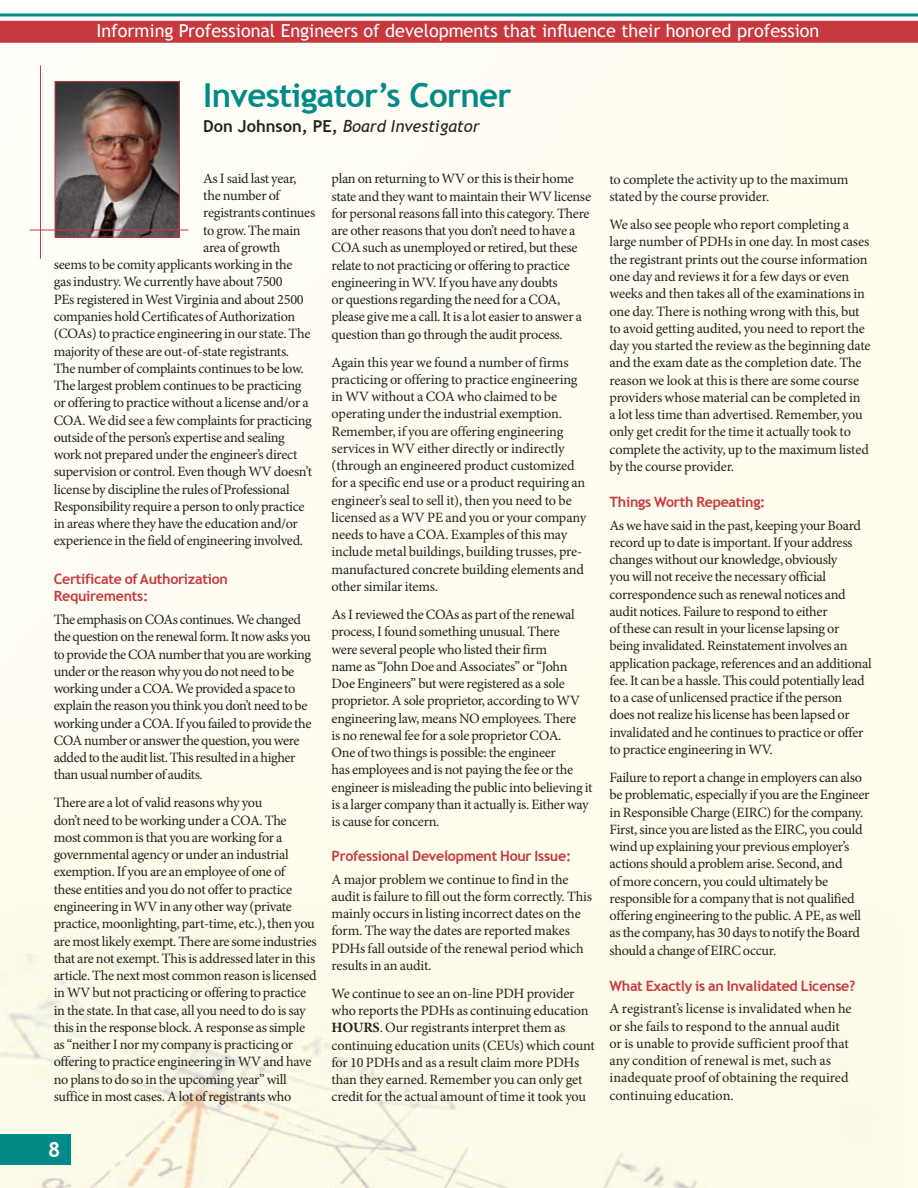
<style>
.page{position:relative;width:918px;height:1188px;background:#fff}
.page>*{position:absolute;margin:0;border:0;box-sizing:border-box;transform-origin:0 0}
.t1{font:700 33px "Trebuchet MS";letter-spacing:-.02em;color:#008a88}
.t2{font:700 21px "Trebuchet MS";color:#fff}
.t3{font:18px "Trebuchet MS";color:#fff}
.t4{font:italic 16.5px "Trebuchet MS";color:#20231e}
.t5{font:14.25px/17.2px "Minion Pro";letter-spacing:-.02em;color:#20231e}
.t6{font:700 14.25px/17.2px "Trebuchet MS";letter-spacing:-.02em;color:#c7383f}
.s1{font-weight:700;font-style:normal}
.s2{font-weight:700}
</style>
<div class="page">
<div style="left:0;top:30px;width:918px;height:1158px;background:#fffdec"></div>
<img style="left:0;top:941px;width:697px;height:247px">
<div style="left:0;top:0;width:852px;height:852px;background:#fffdf2"></div>
<div style="left:0;top:1134px;width:70px;height:30px;background:#008a88"></div>
<hr style="left:40px;top:66px;width:1px;height:193px;background:#c7383f">
<img style="left:57px;top:83px;width:121px;height:152px">
<div style="left:55px;top:81px;width:125px;height:156px;border:1px solid #c7383f"></div>
<hr style="left:30px;top:230px;width:158px;height:1px;background:#c7383f">
<hr style="left:0;top:14px;width:918px;height:2px;background:#008a88">
<div style="left:0;top:21px;width:918px;height:22px;background:#c7383f"></div>
<p class="t3" style="left:96px;top:20px;width:724px">Informing Professional Engineers of developments that influence their honored profession</p>
<h1 class="t1" style="left:203px;top:75px;width:310px">Investigator’s Corner</h1>
<p class="t4" style="left:203px;top:117px;width:278px"><span class="s1">Don Johnson, PE,</span> Board Investigator</p>
<p class="t5" style="left:203px;top:170px;width:95px">As I said last year,</p>
<p class="t5" style="left:203px;top:187px;width:78px">the number of</p>
<p class="t5" style="left:203px;top:204px;width:113px">registrants continues</p>
<p class="t5" style="left:203px;top:222px;width:99px">to grow. The main</p>
<p class="t5" style="left:203px;top:239px;width:79px">area of growth</p>
<p class="t5" style="left:54px;top:256px;width:240px">seems to be comity applicants working in the</p>
<p class="t5" style="left:54px;top:273px;width:231px">gas industry. We currently have about 7500</p>
<p class="t5" style="left:54px;top:291px;width:252px">PEs registered in West Virginia and about 2500</p>
<p class="t5" style="left:54px;top:308px;width:243px">companies hold Certificates of Authorization</p>
<p class="t5" style="left:54px;top:325px;width:258px">(COAs) to practice engineering in our state. The</p>
<p class="t5" style="left:54px;top:342px;width:237px">majority of these are out-of-state registrants.</p>
<p class="t5" style="left:54px;top:360px;width:252px">The number of complaints continues to be low.</p>
<p class="t5" style="left:54px;top:377px;width:249px">The largest problem continues to be practicing</p>
<p class="t5" style="left:54px;top:394px;width:256px">or offering to practice without a license and/or a</p>
<p class="t5" style="left:54px;top:411px;width:260px">COA. We did see a few complaints for practicing</p>
<p class="t5" style="left:54px;top:429px;width:233px">outside of the person’s expertise and sealing</p>
<p class="t5" style="left:54px;top:446px;width:245px">work not prepared under the engineer’s direct</p>
<p class="t5" style="left:54px;top:463px;width:260px">supervision or control. Even though WV doesn’t</p>
<p class="t5" style="left:54px;top:480px;width:238px">license by discipline the rules of Professional</p>
<p class="t5" style="left:54px;top:498px;width:252px">Responsibility require a person to only practice</p>
<p class="t5" style="left:54px;top:515px;width:246px">in areas where they have the education and/or</p>
<p class="t5" style="left:54px;top:532px;width:251px">experience in the field of engineering involved.</p>
<p class="t6" style="left:54px;top:571px;width:176px">Certificate of Authorization<br>Requirements:</p>
<p class="t5" style="left:54px;top:611px;width:259px">The emphasis on COAs continues. We changed the question on the renewal form. It now asks you to provide the COA number that you are working under or the reason why you do not need to be working under a COA. We provided a space to explain the reason you think you don’t need to be working under a COA. If you failed to provide the COA number or answer the question, you were added to the audit list. This resulted in a higher than usual number of audits.</p>
<p class="t5" style="left:54px;top:794px;width:265px">There are a lot of valid reasons why you<br>don’t need to be working under a COA. The most common is that you are working for a governmental agency or under an industrial exemption. If you are an employee of one of these entities and you do not offer to practice engineering in WV in any other way (private practice, moonlighting, part-time, etc.), then you are most likely exempt. There are some industries that are not exempt. This is addressed later in this article. The next most common reason is licensed in WV but not practicing or offering to practice in the state. In that case, all you need to do is say this in the response block. A response as simple as “neither I nor my company is practicing or offering to practice engineering in WV and have no plans to do so in the upcoming year” will suffice in most cases. A lot of registrants who</p>
<p class="t5" style="left:332px;top:170px;width:261px">plan on returning to WV or this is their home state and they want to maintain their WV license for personal reasons fall into this category. There are other reasons that you don’t need to have a COA such as unemployed or retired, but these relate to not practicing or offering to practice engineering in WV. If you have any doubts<br>or questions regarding the need for a COA, please give me a call. It is a lot easier to answer a question than go through the audit process.</p>
<p class="t5" style="left:332px;top:354px;width:256px">Again this year we found a number of firms practicing or offering to practice engineering in WV without a COA who claimed to be operating under the industrial exemption.<br>Remember, if you are offering engineering services in WV either directly or indirectly (through an engineered product customized for a specific end use or a product requiring an engineer’s seal to sell it), then you need to be licensed as a WV PE and you or your company needs to have a COA. Examples of this may include metal buildings, building trusses, pre&shy;manufactured concrete building elements and other similar items.</p>
<p class="t5" style="left:332px;top:606px;width:262px">As I reviewed the COAs as part of the renewal process, I found something unusual. There<br>were several people who listed their firm<br>name as “John Doe and Associates” or “John Doe Engineers” but were registered as a sole proprietor. A sole proprietor, according to WV engineering law, means NO employees. There<br>is no renewal fee for a sole proprietor COA.<br>One of two things is possible: the engineer<br>has employees and is not paying the fee or the engineer is misleading the public into believing it is a larger company than it actually is. Either way is cause for concern.</p>
<p class="t6" style="left:332px;top:847px;width:241px">Professional Development Hour Issue:</p>
<p class="t5" style="left:332px;top:870px;width:262px">A major problem we continue to find in the audit is failure to fill out the form correctly. This mainly occurs in listing incorrect dates on the form. The way the dates are reported makes PDHs fall outside of the renewal period which results in an audit.</p>
<p class="t5" style="left:332px;top:985px;width:265px">We continue to see an on-line PDH provider who reports the PDHs as continuing education <span class="s2">HOURS</span>. Our registrants interpret them as continuing education units (CEUs) which count for 10 PDHs and as a result claim more PDHs than they earned. Remember you can only get credit for the actual amount of time it took you</p>
<p class="t5" style="left:610px;top:171px;width:240px">to complete the activity up to the maximum stated by the course provider.</p>
<p class="t5" style="left:610px;top:216px;width:263px">We also see people who report completing a large number of PDHs in one day. In most cases the registrant prints out the course information one day and reviews it for a few days or even weeks and then takes all of the examinations in one day. There is nothing wrong with this, but to avoid getting audited, you need to report the day you started the review as the beginning date and the exam date as the completion date. The reason we look at this is there are some course providers whose material can be completed in<br>a lot less time than advertised. Remember, you only get credit for the time it actually took to complete the activity, up to the maximum listed by the course provider.</p>
<p class="t6" style="left:610px;top:493px;width:157px">Things Worth Repeating:</p>
<p class="t5" style="left:610px;top:517px;width:264px">As we have said in the past, keeping your Board record up to date is important. If your address changes without our knowledge, obviously<br>you will not receive the necessary official correspondence such as renewal notices and audit notices. Failure to respond to either<br>of these can result in your license lapsing or being invalidated. Reinstatement involves an application package, references and an additional fee. It can be a hassle. This could potentially lead to a case of unlicensed practice if the person<br>does not realize his license has been lapsed or invalidated and he continues to practice or offer to practice engineering in WV.</p>
<p class="t5" style="left:610px;top:769px;width:262px">Failure to report a change in employers can also be problematic, especially if you are the Engineer in Responsible Charge (EIRC) for the company.<br>First, since you are listed as the EIRC, you could wind up explaining your previous employer’s actions should a problem arise. Second, and<br>of more concern, you could ultimately be responsible for a company that is not qualified offering engineering to the public. A PE, as well as the company, has 30 days to notify the Board should a change of EIRC occur.</p>
<p class="t6" style="left:610px;top:977px;width:247px">What Exactly is an Invalidated License?</p>
<p class="t5" style="left:610px;top:1000px;width:244px">A registrant’s license is invalidated when he or she fails to respond to the annual audit or is unable to provide sufficient proof that any condition of renewal is met, such as inadequate proof of obtaining the required continuing education.</p>
<h2 class="t2" style="left:48px;top:1137px;width:14px">8</h2>
</div>
